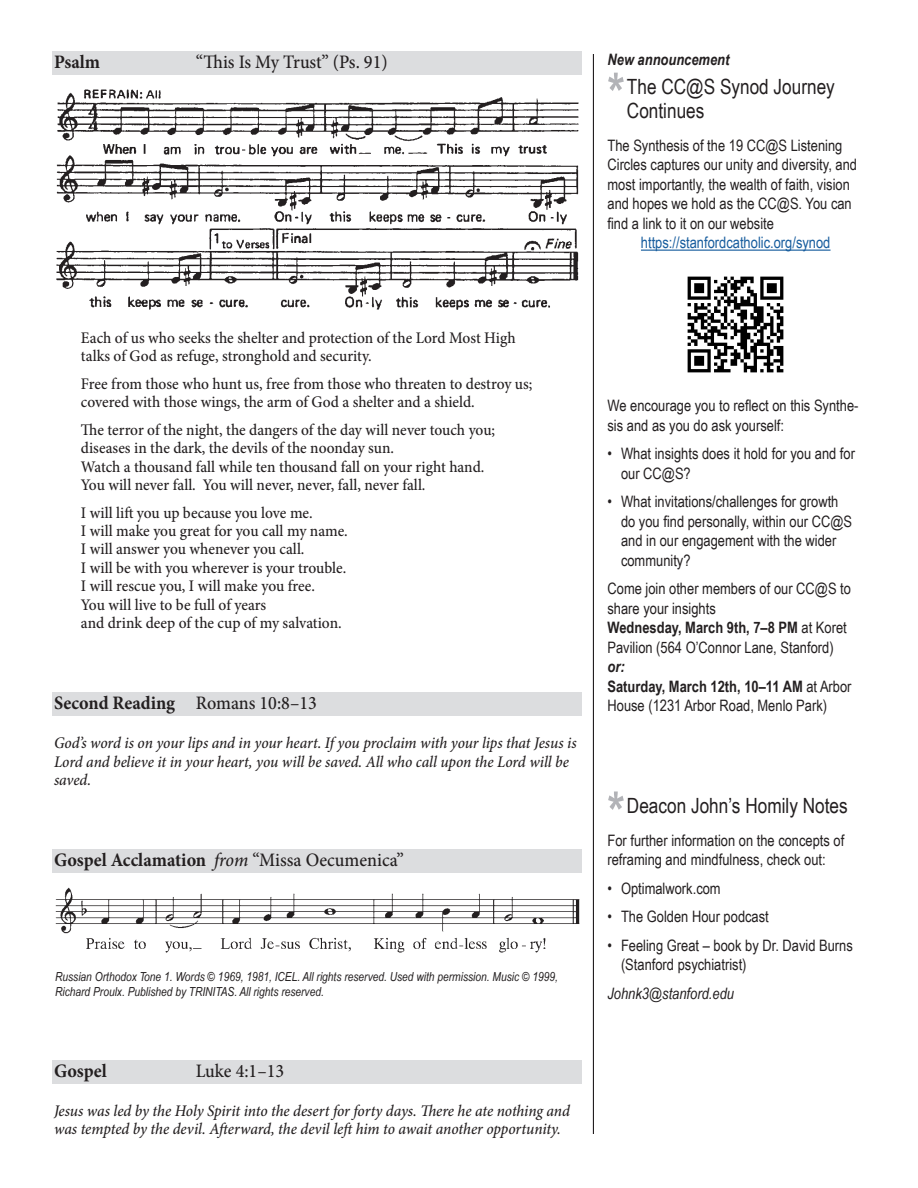
<style>
.page{position:relative;width:918px;height:1188px;background:#fff}
.page>*{position:absolute;margin:0;border:0;box-sizing:border-box;transform-origin:0 0}
.t1{font:700 54px "Arial Narrow";color:#b2b3b7}
.t2{font:21px/24px "Arial Narrow";color:#231f20}
.Music_Label{font:700 19.05px "Minion Pro";color:#231f20;scale:.95 1}
.Music_Label-2{font:500 19.05px "Minion Pro";letter-spacing:-.005em;color:#231f20;scale:.95 1}
.Lyrics{font:500 16.2px/18.5px "Minion Pro";color:#231f20;scale:.95 1}
.reading_summary{font:italic 500 16.2px/18.5px "Minion Pro";letter-spacing:-.005em;color:#231f20;scale:.95 1}
.announcement_text{font:15.75px/19.5px "Arial Narrow";color:#231f20}
.announcement_text_mu{font:15.75px/19.5px "Arial Narrow";color:#231f20}
.announcement_text-2{font:15.75px "Arial Narrow";color:#175d9e}
.announcement_text-3{font:italic 15.75px "Arial Narrow";color:#231f20}
.announcement_highlig{font:italic 700 15.75px "Arial Narrow";color:#231f20}
.music_credit{font:italic 12.45px/15px "Arial Narrow";color:#231f20}
.s1{font-weight:500}
.s2{font-weight:500;font-style:italic}
.s3{font-weight:700}
.s4{font-weight:700;font-style:italic}
</style>
<div class="page">
<hr style="left:593px;top:54px;width:1px;height:1080px;background:#231f20">
<div style="left:52px;top:693px;width:530px;height:23px;background:#dcdddf"></div>
<div style="left:52px;top:51px;width:530px;height:24px;background:#dcdddf"></div>
<div style="left:52px;top:1060px;width:530px;height:24px;background:#dcdddf"></div>
<div style="left:53px;top:850px;width:529px;height:23px;background:#dcdddf"></div>
<img style="left:55px;top:887px;width:525px;height:66px">
<img style="left:56px;top:89px;width:523px;height:221px">
<hr style="left:641px;top:250px;width:190px;height:1px;background:#175d9e">
<img style="left:687px;top:276px;width:97px;height:97px">
<p class="Music_Label" style="left:54px;top:49px;width:50px">Psalm</p>
<p class="Music_Label-2" style="left:196px;top:49px;width:204px">“This Is My Trust” (Ps. 91)</p>
<p class="announcement_highlig" style="left:608px;top:48px;width:123px">New announcement</p>
<p class="t1" style="left:608px;top:52px;width:19px">*</p>
<p class="t2" style="left:627px;top:74px;width:209px">The CC@S Synod Journey<br>Continues</p>
<p class="announcement_text" style="left:608px;top:135px;width:251px">The Synthesis of the 19 CC@S Listening Circles captures our unity and diversity, and most importantly, the wealth of faith, vision and hopes we hold as the CC@S. You can find a link to it on our website</p>
<p class="announcement_text-2" style="left:641px;top:231px;width:191px">https://stanfordcatholic.org/synod</p>
<p class="Lyrics" style="left:81px;top:329px;width:459px">Each of us who seeks the shelter and protection of the Lord Most High talks of God as refuge, stronghold and security.</p>
<p class="Lyrics" style="left:81px;top:375px;width:477px">Free from those who hunt us, free from those who threaten to destroy us; covered with those wings, the arm of God a shelter and a shield.</p>
<p class="Lyrics" style="left:81px;top:420px;width:438px">The terror of the night, the dangers of the day will never touch you; diseases in the dark, the devils of the noonday sun.<br>Watch a thousand fall while ten thousand fall on your right hand.<br>You will never fall. You will never, never, fall, never fall.</p>
<p class="Lyrics" style="left:81px;top:503px;width:282px">I will lift you up because you love me.<br>I will make you great for you call my name.<br>I will answer you whenever you call.<br>I will be with you wherever is your trouble.<br>I will rescue you, I will make you free.<br>You will live to be full of years<br>and drink deep of the cup of my salvation.</p>
<p class="Music_Label" style="left:54px;top:690px;width:278px">Second Reading <span class="s1">Romans 10:8–13</span></p>
<p class="reading_summary" style="left:54px;top:734px;width:552px">God’s word is on your lips and in your heart. If you proclaim with your lips that Jesus is<br>Lord and believe it in your heart, you will be saved. All who call upon the Lord will be saved.</p>
<p class="Music_Label" style="left:54px;top:847px;width:370px">Gospel Acclamation <span class="s2">from</span> <span class="s1">“Missa Oecumenica”</span></p>
<p class="music_credit" style="left:55px;top:969px;width:504px">Russian Orthodox Tone 1. Words © 1969, 1981, ICEL. All rights reserved. Used with permission. Music © 1999,<br>Richard Proulx. Published by TRINITAS. All rights reserved.</p>
<p class="Music_Label" style="left:54px;top:1057px;width:57px">Gospel</p>
<p class="Music_Label-2" style="left:196px;top:1058px;width:95px">Luke 4:1–13</p>
<p class="reading_summary" style="left:54px;top:1101px;width:545px">Jesus was led by the Holy Spirit into the desert for forty days. There he ate nothing and was tempted by the devil. Afterward, the devil left him to await another opportunity.</p>
<p class="announcement_text" style="left:608px;top:395px;width:253px">We encourage you to reflect on this Synthe&shy;sis and as you do ask yourself:</p>
<p class="announcement_text" style="left:621px;top:443px;width:236px;text-indent:-14px">• What insights does it hold for you and for our CC@S?</p>
<p class="announcement_text" style="left:621px;top:491px;width:233px;text-indent:-14px">• What invitations/challenges for growth do you find personally, within our CC@S and in our engagement with the wider community?</p>
<p class="announcement_text" style="left:608px;top:578px;width:245px">Come join other members of our CC@S to share your insights<br><span class="s3">Wednesday, March 9th, 7–8 PM</span> at Koret Pavilion (564 O’Connor Lane, Stanford)</p>
<p class="announcement_text" style="left:608px;top:656px;width:246px"><span class="s4">or:<br></span><span class="s3">Saturday, March 12th, 10–11 AM</span> at Arbor<br>House (1231 Arbor Road, Menlo Park)</p>
<p class="t1" style="left:608px;top:771px;width:19px">*</p>
<p class="t2" style="left:627px;top:793px;width:222px">Deacon John’s Homily Notes</p>
<p class="announcement_text_mu" style="left:608px;top:830px;width:238px">For further information on the concepts of reframing and mindfulness, check out:</p>
<p class="announcement_text" style="left:608px;top:878px;width:115px">• Optimalwork.com</p>
<p class="announcement_text" style="left:608px;top:906px;width:163px">• The Golden Hour podcast</p>
<p class="announcement_text" style="left:621px;top:935px;width:233px;text-indent:-14px">• Feeling Great – book by Dr. David Burns (Stanford psychiatrist)</p>
<p class="announcement_text-3" style="left:608px;top:982px;width:128px">Johnk3@stanford.edu</p>
</div>
